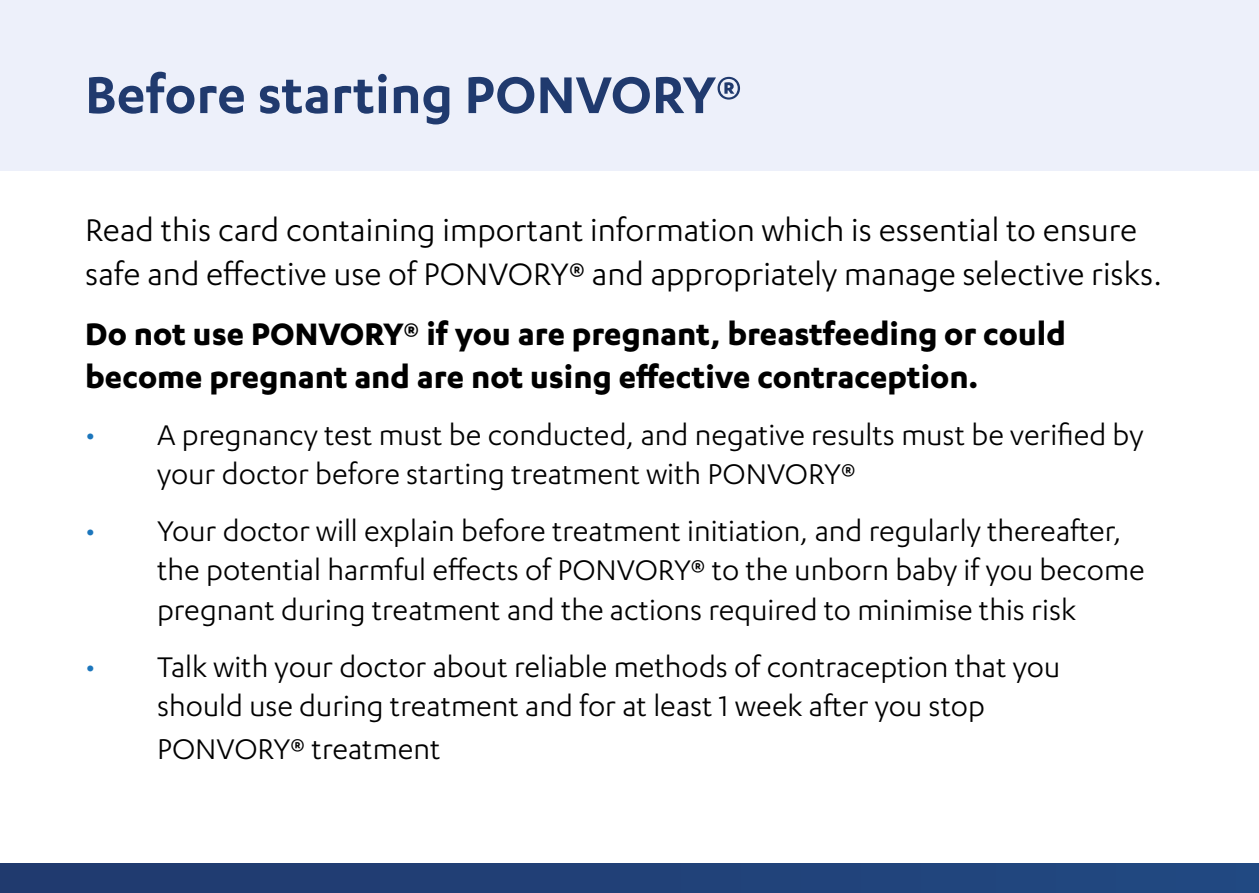
<style>
.page{position:relative;width:1259px;height:893px;background:#fff}
.page>*{position:absolute;margin:0;border:0;box-sizing:border-box;transform-origin:0 0}
.t1{font:600 60px "Karbon";color:#203a6e}
.t2{font:36px/43.2px "Karbon";color:#000}
.t3{font:700 36px/43.2px "Karbon";color:#000}
.t4{font:33px/39.6px "Karbon";color:#000}
.s1{color:#1c76bc}
</style>
<div class="page">
<div style="left:0;top:0;width:1259px;height:170px;background:#edf0fa"></div>
<div style="left:0;top:863px;width:1259px;height:30px;background:#214178"></div>
<h1 class="t1" style="left:85px;top:61px;width:659px">Before starting PONVORY®</h1>
<p class="t2" style="left:85px;top:208px;width:1078px">Read this card containing important information which is essential to ensure safe and effective use of PONVORY® and appropriately manage selective risks.</p>
<p class="t3" style="left:85px;top:311px;width:982px">Do not use PONVORY® if you are pregnant, breastfeeding or could become pregnant and are not using effective contraception.</p>
<p class="t4" style="left:157px;top:414px;width:988px;text-indent:-72px"><span class="s1">•</span> A pregnancy test must be conducted, and negative results must be verified by your doctor before starting treatment with PONVORY®</p>
<p class="t4" style="left:157px;top:510px;width:989px;text-indent:-72px"><span class="s1">•</span> Your doctor will explain before treatment initiation, and regularly thereafter, the potential harmful effects of PONVORY® to the unborn baby if you become pregnant during treatment and the actions required to minimise this risk</p>
<p class="t4" style="left:85px;top:646px;width:976px;text-align:center"><span class="s1">•</span> Talk with your doctor about reliable methods of contraception that you should use during treatment and for at least 1 week after you stop</p>
<p class="t4" style="left:157px;top:729px;width:285px">PONVORY® treatment</p>
</div>
